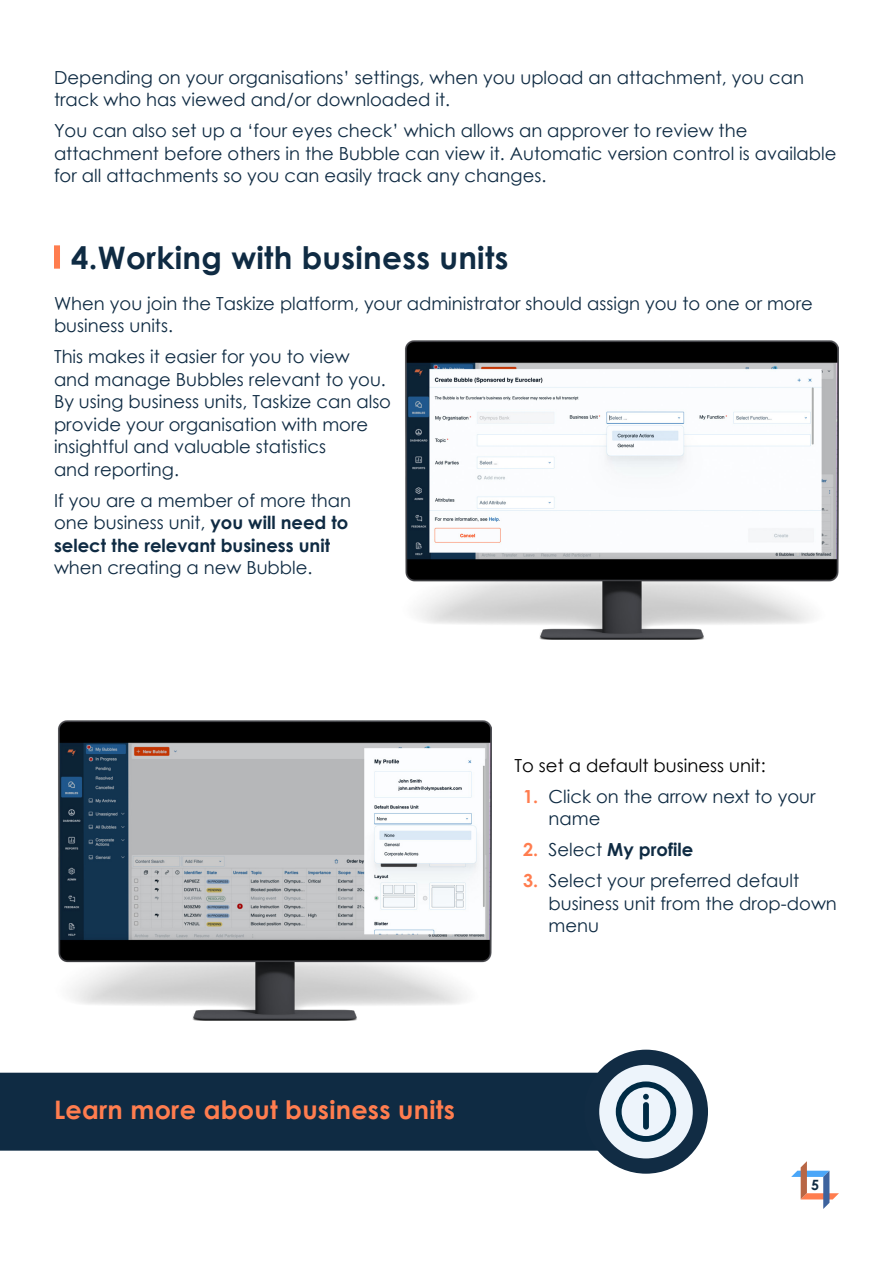
<style>
.page{position:relative;width:893px;height:1263px;background:#fff}
.page>*{position:absolute;margin:0;border:0;box-sizing:border-box;transform-origin:0 0}
.t1{font:700 31.05px "Century Gothic";letter-spacing:.01em;color:#0f2b43}
.t2{font:700 25.5px "Century Gothic";letter-spacing:.01em;color:#ff7d4f}
.t3{font:18px/22.5px "Century Gothic";color:#0f2b43}
.t4{font:700 18px/22.5px "Century Gothic";color:#0f2b43}
.t5{font:18px "Century Gothic";color:#000}
.t6{font:700 14.25px "Century Gothic";color:#0f2b43}
.s1{font-weight:400}
.s2{font-weight:700;color:#ff7d4f}
.s3{color:#ff7d4f}
</style>
<div class="page">
<svg style="left:791px;top:1161px;width:48px;height:48px"></svg>
<div style="left:54px;top:245px;width:6px;height:24px;background:#ff7d4f"></div>
<img style="left:405px;top:340px;width:434px;height:299px">
<img style="left:58px;top:721px;width:434px;height:299px">
<div style="left:0;top:1073px;width:597px;height:78px;background:#0f2b43"></div>
<div style="left:584px;top:1050px;width:124px;height:124px;background:#112c44;border-radius:50%"></div>
<div style="left:599px;top:1065px;width:94px;height:93px;background:#edf4fb;border-radius:50%"></div>
<svg style="left:616px;top:1081px;width:60px;height:61px"></svg>
<p class="t3" style="left:54px;top:66px;width:752px">Depending on your organisations’ settings, when you upload an attachment, you can track who has viewed and/or downloaded it.</p>
<p class="t3" style="left:54px;top:119px;width:784px">You can also set up a ‘four eyes check’ which allows an approver to review the attachment before others in the Bubble can view it. Automatic version control is available for all attachments so you can easily track any changes.</p>
<h1 class="t1" style="left:71px;top:238px;width:439px">4.Working with business units</h1>
<p class="t3" style="left:54px;top:292px;width:760px">When you join the Taskize platform, your administrator should assign you to one or more business units.</p>
<p class="t3" style="left:54px;top:345px;width:339px">This makes it easier for you to view<br>and manage Bubbles relevant to you.<br>By using business units, Taskize can also provide your organisation with more insightful and valuable statistics<br>and reporting.</p>
<p class="t4" style="left:54px;top:489px;width:299px"><span class="s1">If you are a member of more than one business unit,</span> you will need to select the relevant business unit</p>
<p class="t3" style="left:54px;top:556px;width:260px">when creating a new Bubble.</p>
<p class="t5" style="left:514px;top:752px;width:253px">To set a default business unit:</p>
<p class="t3" style="left:548px;top:784px;width:268px;text-indent:-26px"><span class="s2">1.</span> Click on the arrow next to your name</p>
<p class="t4" style="left:523px;top:838px;width:172px"><span class="s3">2.</span> <span class="s1">Select</span> My profile</p>
<p class="t3" style="left:548px;top:869px;width:290px;text-indent:-26px"><span class="s2">3.</span> Select your preferred default business unit from the drop-down menu</p>
<h2 class="t2" style="left:54px;top:1094px;width:402px">Learn more about business units</h2>
<p class="t6" style="left:811px;top:1176px;width:9px">5</p>
</div>
